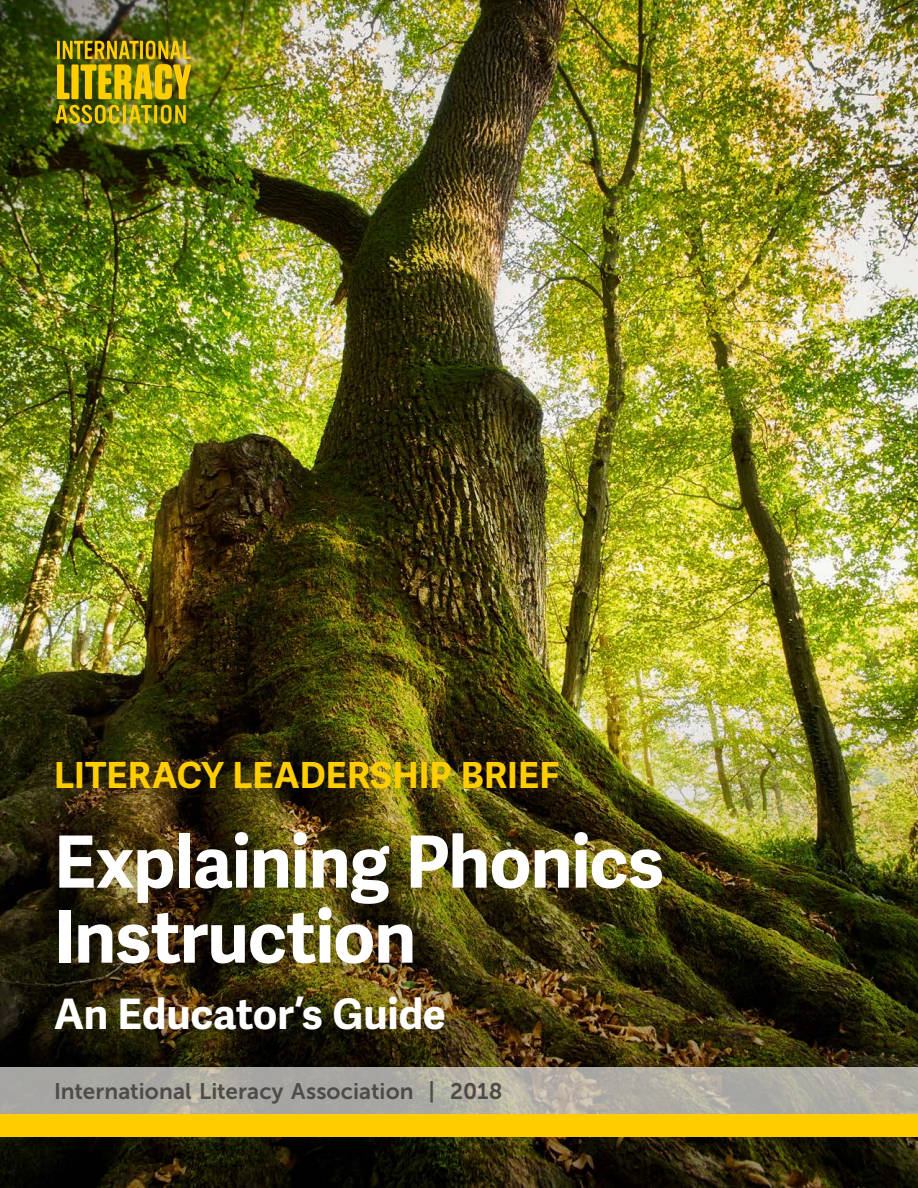
<style>
.page{position:relative;width:918px;height:1188px;background:#fff}
.page>*{position:absolute;margin:0;border:0;box-sizing:border-box;transform-origin:0 0}
.CT{font:700 72px/75px "Adelle Sans";letter-spacing:-.015em;color:#fff}
.CST{font:700 42px "Adelle Sans";letter-spacing:-.005em;color:#fff}
.ST{font:700 36px "Adelle Sans";letter-spacing:.005em;color:#ffcd00}
.CA{font:22.5px "Museo Sans 700";letter-spacing:.005em;color:#4e4b48}
</style>
<div class="page">
<img style="left:0;top:0;width:918px;height:1188px">
<svg style="left:129px;top:105px;width:23px;height:18px"></svg>
<hr style="left:154px;top:105px;width:3px;height:18px;background:#ffcd00">
<hr style="left:123px;top:105px;width:3px;height:18px;background:#ffcd00">
<img style="left:57px;top:40px;width:135px;height:59px">
<svg style="left:161px;top:105px;width:25px;height:19px"></svg>
<svg style="left:56px;top:105px;width:63px;height:19px"></svg>
<svg style="left:0;top:1067px;width:918px;height:47px;background:#aeaca4"></svg>
<div style="left:0;top:1114px;width:918px;height:23px;background:#ffcd00"></div>
<p class="ST" style="left:54px;top:749px;width:507px">LITERACY LEADERSHIP BRIEF</p>
<p class="CT" style="left:54px;top:822px;width:611px">Explaining Phonics<br>Instruction</p>
<p class="CST" style="left:54px;top:983px;width:393px">An Educator’s Guide</p>
<p class="CA" style="left:54px;top:1078px;width:450px">International Literacy Association | 2018</p>
</div>
